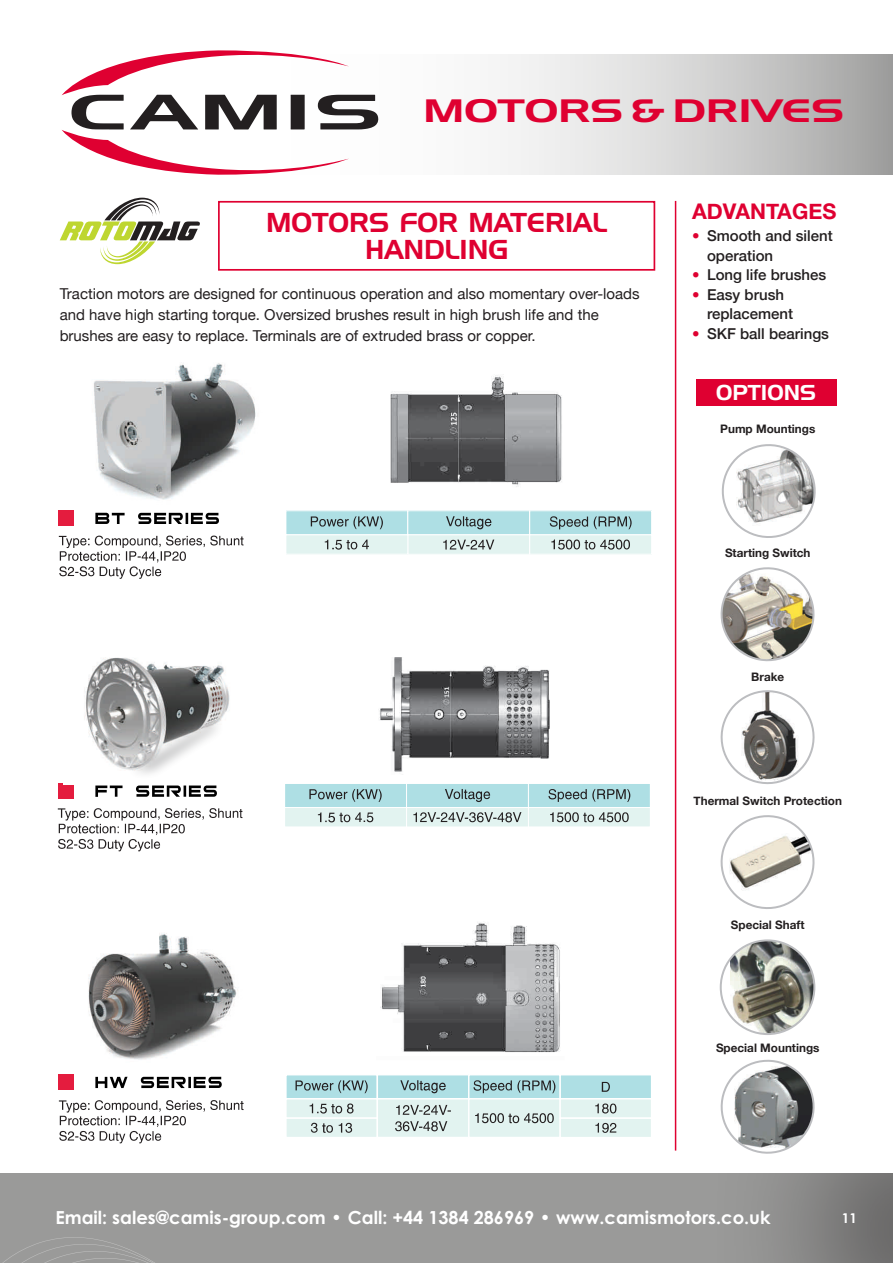
<style>
.page{position:relative;width:893px;height:1263px;background:#fff}
.page>*{position:absolute;margin:0;border:0;box-sizing:border-box;transform-origin:0 0}
.t1{font:31.5px "Handel Gothic BT";color:#df0031;scale:1.37 1}
.t2{font:26.55px/27px "Handel Gothic BT";color:#df0031;text-align:center}
.t3{font:700 21.6px "Helvetica Neue";color:#df0031}
.t4{font:21px "Handel Gothic BT";color:#fff}
.t5{font:700 18px "Century Gothic";color:#fff}
.t6{font:15px/21px "Helvetica Neue";color:#231f20}
.t7{font:500 15px "Helvetica Neue";color:#231f20}
.t8{font:700 13.5px "Century Gothic";color:#fff}
.t9{font:700 11.7px "Helvetica Neue";color:#231f20}
.s1{color:#df0031}
</style>
<div class="page">
<svg style="left:0;top:1173px;width:893px;height:90px;background:#949493"></svg>
<div style="left:0;top:1174px;width:249px;height:89px;background:#9a9a99"></div>
<hr style="left:0;top:54px;width:1px;height:121px;background:#9a9a99">
<svg style="left:378px;top:54px;width:515px;height:121px"></svg>
<svg style="left:62px;top:50px;width:316px;height:125px"></svg>
<div style="left:218px;top:201px;width:437px;height:70px;border:2px solid #df0031"></div>
<div style="left:696px;top:379px;width:140px;height:26px;background:#df0031"></div>
<svg style="left:60px;top:198px;width:140px;height:66px"></svg>
<svg style="left:721px;top:444px;width:95px;height:94px"></svg>
<svg style="left:720px;top:567px;width:95px;height:95px"></svg>
<svg style="left:720px;top:690px;width:95px;height:94px"></svg>
<svg style="left:720px;top:815px;width:95px;height:94px"></svg>
<svg style="left:721px;top:958px;width:60px;height:76px"></svg>
<img style="left:730px;top:942px;width:84px;height:91px">
<div style="left:720px;top:939px;width:95px;height:96px;border:2px solid #bcbdc0;border-radius:50%"></div>
<svg style="left:720px;top:1059px;width:95px;height:95px"></svg>
<hr style="left:675px;top:201px;width:1px;height:949px;background:#df0031">
<img style="left:88px;top:933px;width:150px;height:127px">
<img style="left:380px;top:922px;width:180px;height:130px">
<img style="left:94px;top:363px;width:162px;height:137px">
<img style="left:390px;top:375px;width:172px;height:112px">
<div style="left:286px;top:511px;width:122px;height:24px;background:#aedfe4"></div>
<div style="left:285px;top:510px;width:123px;height:25px;border:1px solid #fff"></div>
<div style="left:408px;top:511px;width:122px;height:24px;background:#aedfe4"></div>
<div style="left:407px;top:510px;width:123px;height:25px;border:1px solid #fff"></div>
<div style="left:530px;top:511px;width:122px;height:24px;background:#aedfe4"></div>
<div style="left:529px;top:510px;width:123px;height:25px;border:1px solid #fff"></div>
<div style="left:408px;top:535px;width:122px;height:19px;background:#e2f3f0"></div>
<div style="left:407px;top:534px;width:123px;height:21px;border:1px solid #fff"></div>
<div style="left:530px;top:535px;width:122px;height:19px;background:#e2f3f0"></div>
<div style="left:529px;top:534px;width:123px;height:21px;border:1px solid #fff"></div>
<div style="left:286px;top:535px;width:122px;height:19px;background:#e2f3f0"></div>
<div style="left:285px;top:534px;width:123px;height:21px;border:1px solid #fff"></div>
<svg style="left:443px;top:540px;width:51px;height:10px"></svg>
<svg style="left:311px;top:516px;width:72px;height:13px"></svg>
<svg style="left:446px;top:516px;width:45px;height:13px"></svg>
<svg style="left:550px;top:516px;width:82px;height:13px"></svg>
<svg style="left:551px;top:539px;width:79px;height:11px"></svg>
<svg style="left:325px;top:539px;width:44px;height:11px"></svg>
<svg style="left:95px;top:513px;width:124px;height:11px"></svg>
<div style="left:59px;top:511px;width:15px;height:15px;background:#e41c3e"></div>
<svg style="left:59px;top:535px;width:185px;height:44px"></svg>
<div style="left:285px;top:783px;width:122px;height:24px;background:#aedfe4"></div>
<div style="left:284px;top:783px;width:123px;height:25px;border:1px solid #fff"></div>
<div style="left:407px;top:783px;width:121px;height:24px;background:#aedfe4"></div>
<div style="left:406px;top:783px;width:123px;height:25px;border:1px solid #fff"></div>
<div style="left:528px;top:783px;width:122px;height:24px;background:#aedfe4"></div>
<div style="left:528px;top:783px;width:123px;height:25px;border:1px solid #fff"></div>
<div style="left:407px;top:807px;width:121px;height:20px;background:#e2f3f0"></div>
<div style="left:406px;top:807px;width:123px;height:20px;border:1px solid #fff"></div>
<div style="left:528px;top:807px;width:122px;height:20px;background:#e2f3f0"></div>
<div style="left:528px;top:807px;width:123px;height:20px;border:1px solid #fff"></div>
<div style="left:285px;top:807px;width:122px;height:20px;background:#e2f3f0"></div>
<div style="left:284px;top:807px;width:123px;height:20px;border:1px solid #fff"></div>
<svg style="left:413px;top:812px;width:108px;height:10px"></svg>
<svg style="left:309px;top:789px;width:73px;height:13px"></svg>
<svg style="left:445px;top:789px;width:45px;height:13px"></svg>
<svg style="left:548px;top:789px;width:82px;height:13px"></svg>
<svg style="left:550px;top:812px;width:79px;height:10px"></svg>
<svg style="left:318px;top:812px;width:55px;height:10px"></svg>
<svg style="left:95px;top:785px;width:122px;height:12px"></svg>
<div style="left:59px;top:783px;width:15px;height:16px;background:#e41c3e"></div>
<svg style="left:58px;top:808px;width:184px;height:43px"></svg>
<img style="left:379px;top:657px;width:171px;height:115px">
<img style="left:63px;top:657px;width:167px;height:127px">
<img style="left:123px;top:712px;width:102px;height:67px">
<div style="left:286px;top:1075px;width:91px;height:24px;background:#aedfe4"></div>
<div style="left:285px;top:1074px;width:93px;height:25px;border:1px solid #fff"></div>
<div style="left:377px;top:1075px;width:92px;height:24px;background:#aedfe4"></div>
<div style="left:377px;top:1074px;width:92px;height:25px;border:1px solid #fff"></div>
<div style="left:469px;top:1075px;width:91px;height:24px;background:#aedfe4"></div>
<div style="left:468px;top:1074px;width:93px;height:25px;border:1px solid #fff"></div>
<div style="left:560px;top:1075px;width:92px;height:24px;background:#aedfe4"></div>
<div style="left:559px;top:1074px;width:93px;height:25px;border:1px solid #fff"></div>
<div style="left:286px;top:1099px;width:91px;height:19px;background:#e2f3f0"></div>
<div style="left:285px;top:1098px;width:93px;height:21px;border:1px solid #fff"></div>
<div style="left:286px;top:1118px;width:91px;height:19px;background:#e2f3f0"></div>
<div style="left:285px;top:1117px;width:93px;height:21px;border:1px solid #fff"></div>
<div style="left:377px;top:1099px;width:92px;height:38px;background:#e2f3f0"></div>
<div style="left:377px;top:1098px;width:92px;height:40px;border:1px solid #fff"></div>
<div style="left:469px;top:1099px;width:91px;height:38px;background:#e2f3f0"></div>
<div style="left:468px;top:1098px;width:93px;height:40px;border:1px solid #fff"></div>
<div style="left:560px;top:1099px;width:92px;height:19px;background:#e2f3f0"></div>
<div style="left:559px;top:1098px;width:93px;height:21px;border:1px solid #fff"></div>
<div style="left:560px;top:1118px;width:92px;height:19px;background:#e2f3f0"></div>
<div style="left:559px;top:1117px;width:93px;height:21px;border:1px solid #fff"></div>
<svg style="left:296px;top:1080px;width:72px;height:13px"></svg>
<svg style="left:400px;top:1080px;width:46px;height:13px"></svg>
<svg style="left:602px;top:1082px;width:8px;height:10px"></svg>
<svg style="left:595px;top:1103px;width:21px;height:10px"></svg>
<svg style="left:595px;top:1123px;width:21px;height:10px"></svg>
<svg style="left:310px;top:1103px;width:44px;height:10px"></svg>
<svg style="left:311px;top:1123px;width:41px;height:10px"></svg>
<svg style="left:473px;top:1080px;width:82px;height:13px"></svg>
<svg style="left:475px;top:1113px;width:79px;height:10px"></svg>
<svg style="left:395px;top:1105px;width:56px;height:26px"></svg>
<svg style="left:95px;top:1077px;width:127px;height:11px"></svg>
<div style="left:59px;top:1075px;width:15px;height:15px;background:#e41c3e"></div>
<svg style="left:59px;top:1100px;width:185px;height:43px"></svg>
<p class="t1" style="left:423px;top:92px;width:309px">MOTORS &amp; DRIVES</p>
<p class="t2" style="left:266px;top:209px;width:343px">MOTORS FOR MATERIAL<br>HANDLING</p>
<p class="t6" style="left:60px;top:284px;width:581px">Traction motors are designed for continuous operation and also momentary over-loads and have high starting torque. Oversized brushes result in high brush life and the</p>
<p class="t6" style="left:60px;top:326px;width:477px">brushes are easy to replace. Terminals are of extruded brass or copper.</p>
<p class="t3" style="left:692px;top:194px;width:146px">ADVANTAGES</p>
<p class="t7" style="left:692px;top:224px;width:142px"><span class="s1">•</span> Smooth and silent</p>
<p class="t7" style="left:707px;top:243px;width:68px">operation</p>
<p class="t7" style="left:692px;top:263px;width:136px"><span class="s1">•</span> Long life brushes</p>
<p class="t7" style="left:692px;top:282px;width:93px"><span class="s1">•</span> Easy brush</p>
<p class="t7" style="left:707px;top:302px;width:88px">replacement</p>
<p class="t7" style="left:692px;top:321px;width:138px"><span class="s1">•</span> SKF ball bearings</p>
<p class="t4" style="left:716px;top:379px;width:101px">OPTIONS</p>
<p class="t9" style="left:720px;top:419px;width:97px">Pump Mountings</p>
<p class="t9" style="left:725px;top:543px;width:87px">Starting Switch</p>
<p class="t9" style="left:751px;top:667px;width:34px">Brake</p>
<p class="t9" style="left:693px;top:791px;width:150px">Thermal Switch Protection</p>
<p class="t9" style="left:731px;top:915px;width:75px">Special Shaft</p>
<p class="t9" style="left:716px;top:1039px;width:105px">Special Mountings</p>
<p class="t5" style="left:55px;top:1206px;width:716px">Email: sales@camis-group.com • Call: +44 1384 286969 • www.camismotors.co.uk</p>
<p class="t8" style="left:842px;top:1210px;width:17px">11</p>
</div>
